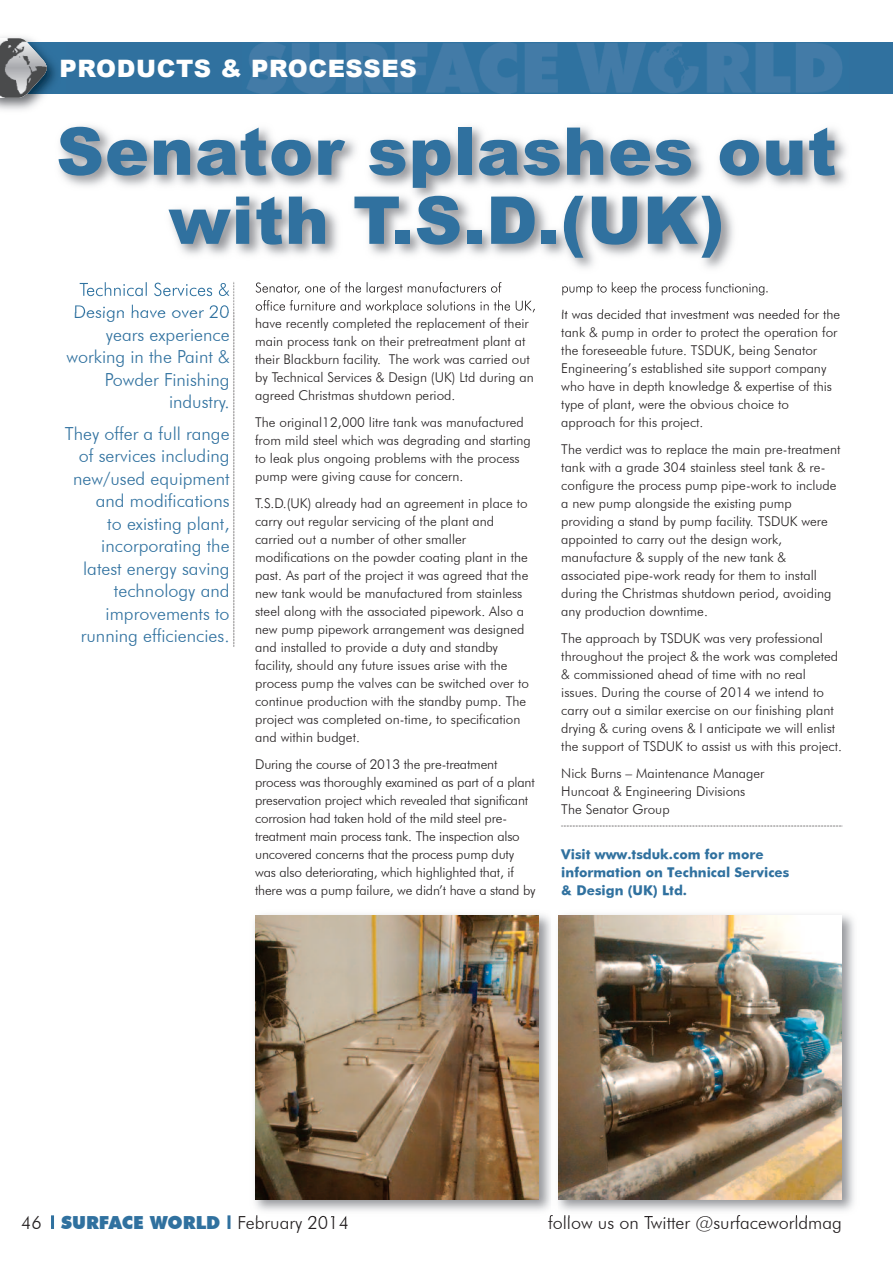
<style>
.page{position:relative;width:893px;height:1263px;background:#fff}
.page>*{position:absolute;margin:0;border:0;box-sizing:border-box;transform-origin:0 0}
.t1{font:900 66px/69px "Arial";letter-spacing:.015em;color:#30719f;text-align:center}
.t2{font:900 24px "Arial";letter-spacing:.025em;color:#fff}
.t3{font:300 18px/22.5px "Futura BT";color:#30719f;text-align:right}
.t4{font:300 18px "Futura BT";color:#231f20}
.t5{font:900 18px "Futura BT";color:#30719f}
.t6{font:300 13.5px/18px "Futura BT";color:#231f20}
.t7{font:13.5px/18px "Futura BT Bold";color:#30719f}
.s1{font-weight:300;color:#231f20}
</style>
<div class="page">
<svg style="left:233px;top:313px;width:1px;height:334px"></svg>
<img style="left:59px;top:126px;width:787px;height:187px">
<img style="left:256px;top:282px;width:55px;height:12px">
<img style="left:256px;top:300px;width:54px;height:11px">
<img style="left:562px;top:282px;width:67px;height:13px">
<img style="left:562px;top:309px;width:64px;height:4px">
<img style="left:234px;top:282px;width:1px;height:30px">
<img style="left:80px;top:282px;width:89px;height:14px">
<img style="left:75px;top:305px;width:72px;height:8px">
<hr style="left:51px;top:1215px;width:3px;height:14px;background:#30719f">
<hr style="left:227px;top:1215px;width:3px;height:14px;background:#30719f">
<div style="left:0;top:43px;width:893px;height:51px;background:#30719f"></div>
<img style="left:247px;top:43px;width:595px;height:51px">
<img style="left:0;top:37px;width:66px;height:73px">
<img style="left:47px;top:43px;width:19px;height:51px">
<img style="left:0;top:38px;width:47px;height:60px">
<svg style="left:561px;top:826px;width:282px;height:1px"></svg>
<img style="left:254px;top:914px;width:297px;height:297px">
<img style="left:256px;top:1215px;width:91px;height:3px">
<img style="left:255px;top:915px;width:284px;height:284px">
<img style="left:558px;top:914px;width:296px;height:304px">
<img style="left:563px;top:1215px;width:74px;height:3px">
<img style="left:558px;top:915px;width:284px;height:284px">
<h2 class="t2" style="left:60px;top:51px;width:359px">PRODUCTS &amp; PROCESSES</h2>
<h1 class="t1" style="left:56px;top:114px;width:782px">Senator splashes out with T.S.D.(UK)</h1>
<h3 class="t3" style="left:66px;top:300px;width:165px">Design have over 20 years experience working in the Paint &amp;<br>Powder Finishing industry.</h3>
<h3 class="t3" style="left:65px;top:422px;width:166px">They offer a full range of services including new/used equipment and modifications<br>to existing plant, incorporating the latest energy saving technology and improvements to running efficiencies.</h3>
<p class="t6" style="left:255px;top:314px;width:280px">have recently completed the replacement of their main process tank on their pretreatment plant at their Blackburn facility. The work was carried out by Technical Services &amp; Design (UK) Ltd during an agreed Christmas shutdown period.</p>
<p class="t6" style="left:255px;top:413px;width:277px">The original12,000 litre tank was manufactured from mild steel which was degrading and starting to leak plus ongoing problems with the process pump were giving cause for concern.</p>
<p class="t6" style="left:255px;top:494px;width:275px">T.S.D.(UK) already had an agreement in place to carry out regular servicing of the plant and carried out a number of other smaller modifications on the powder coating plant in the past. As part of the project it was agreed that the new tank would be manufactured from stainless steel along with the associated pipework. Also a new pump pipework arrangement was designed and installed to provide a duty and standby facility, should any future issues arise with the process pump the valves can be switched over to continue production with the standby pump. The project was completed on-time, to specification and within budget.</p>
<p class="t6" style="left:255px;top:755px;width:282px">During the course of 2013 the pre-treatment process was thoroughly examined as part of a plant preservation project which revealed that significant corrosion had taken hold of the mild steel pre&shy;treatment main process tank. The inspection also uncovered concerns that the process pump duty was also deteriorating, which highlighted that, if there was a pump failure, we didn’t have a stand by</p>
<p class="t6" style="left:561px;top:305px;width:280px">It was decided that investment was needed for the tank &amp; pump in order to protect the operation for the foreseeable future. TSDUK, being Senator Engineering’s established site support company who have in depth knowledge &amp; expertise of this type of plant, were the obvious choice to approach for this project.</p>
<p class="t6" style="left:561px;top:440px;width:281px">The verdict was to replace the main pre-treatment tank with a grade 304 stainless steel tank &amp; re&shy;configure the process pump pipe-work to include a new pump alongside the existing pump providing a stand by pump facility. TSDUK were appointed to carry out the design work, manufacture &amp; supply of the new tank &amp; associated pipe-work ready for them to install during the Christmas shutdown period, avoiding any production downtime.</p>
<p class="t6" style="left:561px;top:629px;width:282px">The approach by TSDUK was very professional throughout the project &amp; the work was completed &amp; commissioned ahead of time with no real issues. During the course of 2014 we intend to carry out a similar exercise on our finishing plant drying &amp; curing ovens &amp; I anticipate we will enlist the support of TSDUK to assist us with this project.</p>
<p class="t6" style="left:561px;top:764px;width:205px">Nick Burns – Maintenance Manager<br>Huncoat &amp; Engineering Divisions<br>The Senator Group</p>
<p class="t7" style="left:561px;top:845px;width:230px">Visit www.tsduk.com for more information on Technical Services &amp; Design (UK) Ltd.</p>
<h3 class="t5" style="left:21px;top:1211px;width:201px"><span class="s1">46</span> SURFACE WORLD</h3>
<h3 class="t4" style="left:237px;top:1211px;width:113px">February 2014</h3>
<h3 class="t4" style="left:548px;top:1211px;width:295px">follow us on Twitter @surfaceworldmag</h3>
</div>
